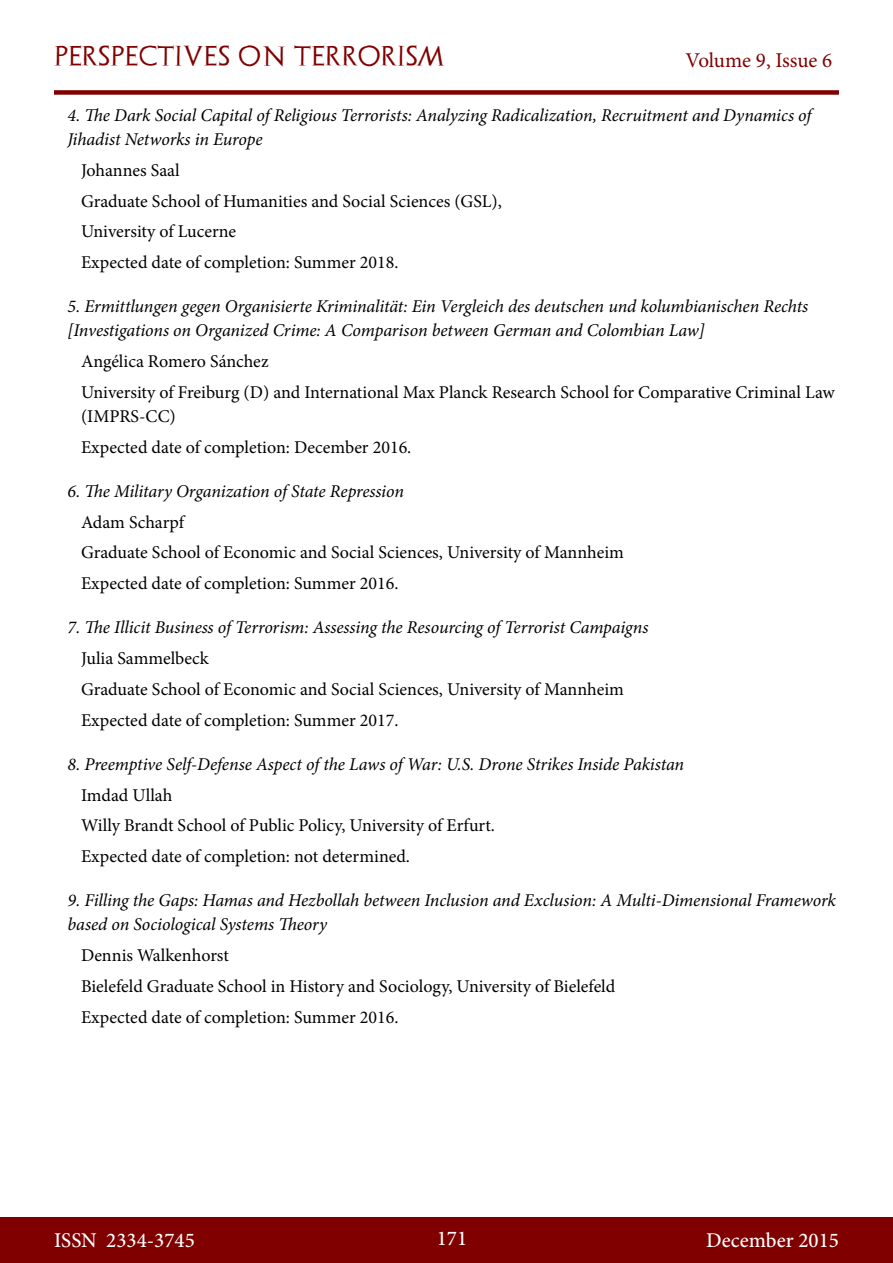
<style>
.page{position:relative;width:893px;height:1263px;background:#fff}
.page>*{position:absolute;margin:0;border:0;box-sizing:border-box;transform-origin:0 0}
.t1{font:500 21px "Minion Pro";color:#fff}
.t2{font:21px "Archeologicaps";letter-spacing:.045em;color:#800000}
.t3{font:21px "Minion Pro";letter-spacing:-.005em;color:#800000}
.thesis_person{font:18px/24px "Minion Pro";color:#000}
.thesis_title{font:italic 18px/24px "Minion Pro";letter-spacing:-.01em;color:#000}
</style>
<div class="page">
<div style="left:0;top:1217px;width:893px;height:46px;background:#800000"></div>
<div style="left:54px;top:90px;width:785px;height:5px;background:#800000"></div>
<p class="t2" style="left:54px;top:43px;width:392px">PERSPECTIVES ON TERRORISM</p>
<p class="t3" style="left:686px;top:46px;width:148px">Volume 9, Issue 6</p>
<p class="thesis_title" style="left:68px;top:103px;width:745px">4. The Dark Social Capital of Religious Terrorists: Analyzing Radicalization, Recruitment and Dynamics of<br>Jihadist Networks in Europe</p>
<p class="thesis_person" style="left:81px;top:158px;width:100px">Johannes Saal</p>
<p class="thesis_person" style="left:81px;top:189px;width:422px">Graduate School of Humanities and Social Sciences (GSL),</p>
<p class="thesis_person" style="left:81px;top:220px;width:157px">University of Lucerne</p>
<p class="thesis_person" style="left:81px;top:250px;width:319px">Expected date of completion: Summer 2018.</p>
<p class="thesis_title" style="left:68px;top:295px;width:742px">5. Ermittlungen gegen Organisierte Kriminalität: Ein Vergleich des deutschen und kolumbianischen Rechts [Investigations on Organized Crime: A Comparison between German and Colombian Law]</p>
<p class="thesis_person" style="left:81px;top:349px;width:189px">Angélica Romero Sánchez</p>
<p class="thesis_person" style="left:81px;top:380px;width:755px">University of Freiburg (D) and International Max Planck Research School for Comparative Criminal Law (IMPRS-CC)</p>
<p class="thesis_person" style="left:81px;top:435px;width:332px">Expected date of completion: December 2016.</p>
<p class="thesis_title" style="left:68px;top:479px;width:338px">6. The Military Organization of State Repression</p>
<p class="thesis_person" style="left:81px;top:510px;width:105px">Adam Scharpf</p>
<p class="thesis_person" style="left:81px;top:541px;width:544px">Graduate School of Economic and Social Sciences, University of Mannheim</p>
<p class="thesis_person" style="left:81px;top:571px;width:319px">Expected date of completion: Summer 2016.</p>
<p class="thesis_title" style="left:68px;top:616px;width:582px">7. The Illicit Business of Terrorism: Assessing the Resourcing of Terrorist Campaigns</p>
<p class="thesis_person" style="left:81px;top:646px;width:129px">Julia Sammelbeck</p>
<p class="thesis_person" style="left:81px;top:677px;width:544px">Graduate School of Economic and Social Sciences, University of Mannheim</p>
<p class="thesis_person" style="left:81px;top:708px;width:319px">Expected date of completion: Summer 2017.</p>
<p class="thesis_title" style="left:68px;top:752px;width:618px">8. Preemptive Self-Defense Aspect of the Laws of War: U.S. Drone Strikes Inside Pakistan</p>
<p class="thesis_person" style="left:81px;top:783px;width:93px">Imdad Ullah</p>
<p class="thesis_person" style="left:81px;top:814px;width:415px">Willy Brandt School of Public Policy, University of Erfurt.</p>
<p class="thesis_person" style="left:81px;top:844px;width:330px">Expected date of completion: not determined.</p>
<p class="thesis_title" style="left:68px;top:889px;width:770px">9. Filling the Gaps: Hamas and Hezbollah between Inclusion and Exclusion: A Multi-Dimensional Framework based on Sociological Systems Theory</p>
<p class="thesis_person" style="left:81px;top:943px;width:149px">Dennis Walkenhorst</p>
<p class="thesis_person" style="left:81px;top:974px;width:536px">Bielefeld Graduate School in History and Sociology, University of Bielefeld</p>
<p class="thesis_person" style="left:81px;top:1005px;width:319px">Expected date of completion: Summer 2016.</p>
<p class="t1" style="left:54px;top:1226px;width:142px">ISSN 2334-3745</p>
<p class="t1" style="left:437px;top:1224px;width:32px">171</p>
<p class="t1" style="left:706px;top:1226px;width:134px">December 2015</p>
</div>
